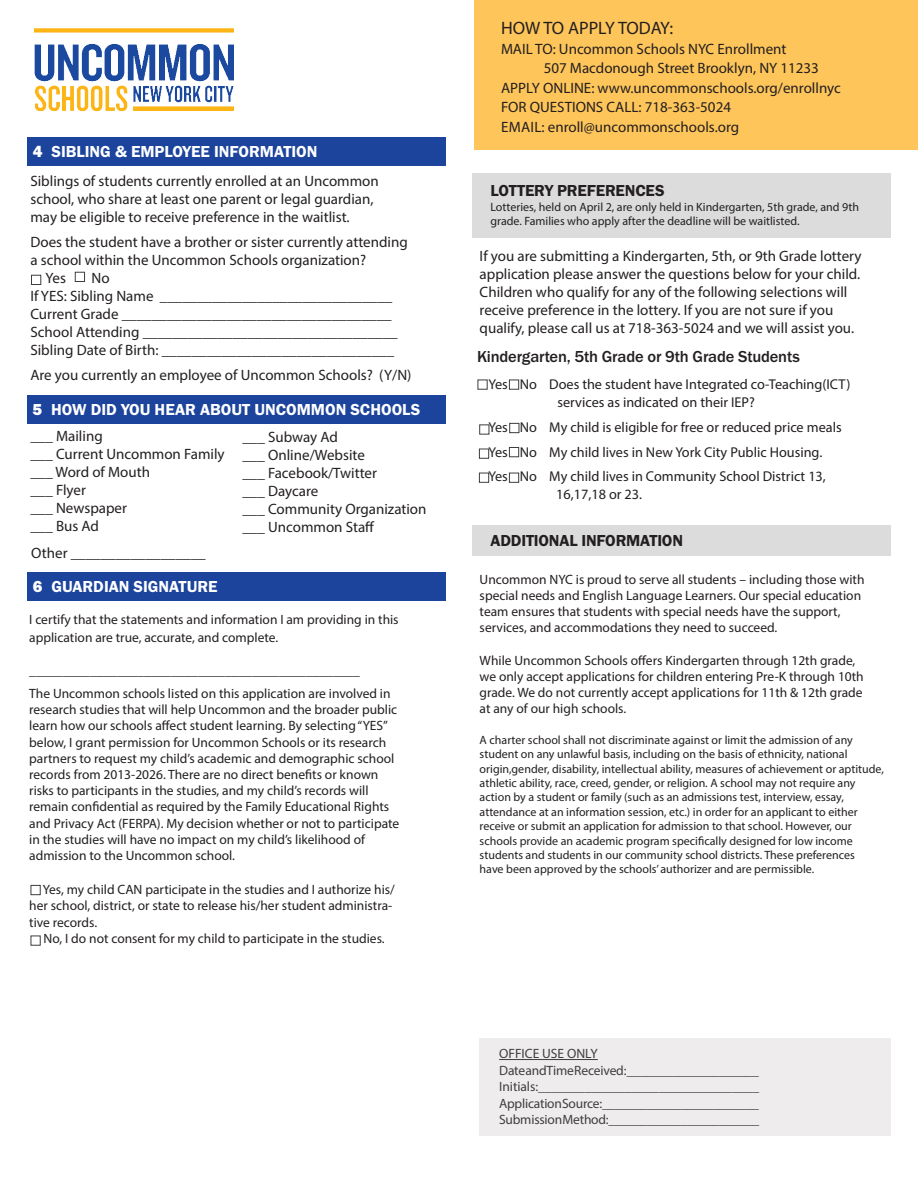
<style>
.page{position:relative;width:918px;height:1188px;background:#fff}
.page>*{position:absolute;margin:0;border:0;box-sizing:border-box;transform-origin:0 0}
.t1{font:18px "Myriad Pro";color:#231f20}
.Section_Header{font:16.5px "Franklin Gothic URW Dem";color:#fff}
.Section_Header-2{font:16.5px "Franklin Gothic URW Dem";letter-spacing:-.01em;color:#231f20}
.Section_Header-3{font:500 16.5px "Franklin Gothic URW";letter-spacing:-.01em;color:#231f20}
.Form_Body_Text{font:15px/18px "Myriad Pro";color:#231f20}
.Form_Body_Text-2{font:14.25px/18px "Myriad Pro";color:#231f20}
.Form_Body_Text_Small{font:13.5px/16.2px "Myriad Pro";color:#231f20}
.Form_Body_Text_Small-2{font:13.5px "Myriad Pro";letter-spacing:-.015em;color:#3e3e3f}
.Form_Body_Text-3{font:13.5px/18px "Myriad Pro";color:#231f20}
.Form_Body_Text_Small-3{font:12px/14.4px "Myriad Pro";color:#231f20}
.Form_Body_Text-4{font:12px/14.4px "Myriad Pro";color:#231f20}
.s1{font-family:"Franklin Gothic URW Hea"}
</style>
<div class="page">
<div style="left:472px;top:173px;width:419px;height:65px;background:#dcdcdd"></div>
<div style="left:472px;top:525px;width:419px;height:31px;background:#dcdcdd"></div>
<div style="left:509px;top:380px;width:10px;height:9px;border:1px solid #3e3e3f"></div>
<div style="left:479px;top:449px;width:10px;height:9px;border:1px solid #3e3e3f"></div>
<div style="left:509px;top:447px;width:10px;height:10px;border:1px solid #3e3e3f"></div>
<div style="left:479px;top:473px;width:10px;height:10px;border:1px solid #3e3e3f"></div>
<div style="left:509px;top:473px;width:10px;height:10px;border:1px solid #3e3e3f"></div>
<div style="left:510px;top:423px;width:9px;height:10px;border:1px solid #3e3e3f"></div>
<div style="left:474px;top:0;width:444px;height:150px;background:#fec55a"></div>
<img style="left:34px;top:28px;width:200px;height:84px">
<div style="left:27px;top:138px;width:419px;height:28px;background:#1c449c"></div>
<div style="left:31px;top:275px;width:10px;height:10px;border:1px solid #3e3e3f"></div>
<div style="left:75px;top:272px;width:10px;height:10px;border:1px solid #3e3e3f"></div>
<div style="left:31px;top:885px;width:9px;height:10px;border:1px solid #3e3e3f"></div>
<div style="left:480px;top:1038px;width:411px;height:98px;background:#efecee"></div>
<hr style="left:499px;top:1059px;width:99px;height:1px;background:#3e3e3f">
<div style="left:27px;top:395px;width:418px;height:28px;background:#1c449c"></div>
<div style="left:27px;top:573px;width:419px;height:28px;background:#1c449c"></div>
<p class="Section_Header" style="left:33px;top:142px;width:286px"><span class="s1">4</span> SIBLING &amp; EMPLOYEE INFORMATION</p>
<p class="Form_Body_Text" style="left:30px;top:172px;width:350px">Siblings of students currently enrolled at an Uncommon school, who share at least one parent or legal guardian, may be eligible to receive preference in the waitlist.</p>
<p class="Form_Body_Text" style="left:30px;top:233px;width:379px">Does the student have a brother or sister currently attending a school within the Uncommon Schools organization?</p>
<p class="Form_Body_Text" style="left:46px;top:269px;width:22px">Yes</p>
<p class="Form_Body_Text" style="left:91px;top:269px;width:20px">No</p>
<p class="Form_Body_Text" style="left:30px;top:287px;width:364px">If YES: Sibling Name _______________________________<br>Current Grade ____________________________________</p>
<p class="Form_Body_Text" style="left:30px;top:323px;width:369px">School Attending __________________________________</p>
<p class="Form_Body_Text" style="left:30px;top:341px;width:365px">Sibling Date of Birth: _______________________________</p>
<p class="Form_Body_Text" style="left:30px;top:366px;width:383px">Are you currently an employee of Uncommon Schools? (Y/N)</p>
<p class="Section_Header" style="left:33px;top:399px;width:389px"><span class="s1">5</span> HOW DID YOU HEAR ABOUT UNCOMMON SCHOOLS</p>
<p class="Form_Body_Text" style="left:242px;top:428px;width:97px">___ Subway Ad</p>
<p class="Form_Body_Text" style="left:242px;top:446px;width:124px">___ Online/Website</p>
<p class="Form_Body_Text" style="left:242px;top:464px;width:136px">___ Facebook/Twitter</p>
<p class="Form_Body_Text" style="left:242px;top:482px;width:77px">___ Daycare</p>
<p class="Form_Body_Text" style="left:242px;top:500px;width:186px">___ Community Organization</p>
<p class="Form_Body_Text" style="left:242px;top:518px;width:134px">___ Uncommon Staff</p>
<p class="Form_Body_Text" style="left:30px;top:427px;width:74px">___ Mailing</p>
<p class="Form_Body_Text" style="left:30px;top:445px;width:196px">___ Current Uncommon Family</p>
<p class="Form_Body_Text" style="left:30px;top:463px;width:121px">___ Word of Mouth</p>
<p class="Form_Body_Text" style="left:30px;top:481px;width:57px">___ Flyer</p>
<p class="Form_Body_Text" style="left:30px;top:499px;width:98px">___ Newspaper</p>
<p class="Form_Body_Text" style="left:30px;top:517px;width:70px">___ Bus Ad</p>
<p class="Form_Body_Text" style="left:31px;top:544px;width:176px">Other __________________</p>
<p class="Section_Header" style="left:33px;top:577px;width:186px"><span class="s1">6</span> GUARDIAN SIGNATURE</p>
<p class="Form_Body_Text-3" style="left:29px;top:610px;width:371px">I certify that the statements and information I am providing in this application are true, accurate, and complete.</p>
<p class="Form_Body_Text-3" style="left:29px;top:661px;width:332px">_________________________________________________</p>
<p class="Form_Body_Text_Small" style="left:29px;top:685px;width:372px">The Uncommon schools listed on this application are involved in research studies that will help Uncommon and the broader public learn how our schools affect student learning. By selecting “YES” below, I grant permission for Uncommon Schools or its research partners to request my child’s academic and demographic school records from 2013-2026. There are no direct benefits or known risks to participants in the studies, and my child’s records will remain confidential as required by the Family Educational Rights and Privacy Act (FERPA). My decision whether or not to participate in the studies will have no impact on my child’s likelihood of admission to the Uncommon school.</p>
<p class="Form_Body_Text_Small" style="left:29px;top:881px;width:367px;text-indent:14px">Yes, my child CAN participate in the studies and I authorize his/ her school, district, or state to release his/her student administra&shy;tive records.</p>
<p class="Form_Body_Text_Small" style="left:44px;top:930px;width:343px">No, I do not consent for my child to participate in the studies.</p>
<p class="t1" style="left:501px;top:17px;width:174px">HOW TO APPLY TODAY:</p>
<p class="Form_Body_Text" style="left:501px;top:39px;width:287px">MAIL TO: Uncommon Schools NYC Enrollment</p>
<p class="Form_Body_Text" style="left:544px;top:59px;width:277px">507 Macdonough Street Brooklyn, NY 11233</p>
<p class="Form_Body_Text" style="left:501px;top:78px;width:341px">APPLY ONLINE: www.uncommonschools.org/enrollnyc</p>
<p class="Form_Body_Text" style="left:501px;top:98px;width:232px">FOR QUESTIONS CALL: 718-363-5024</p>
<p class="Form_Body_Text" style="left:501px;top:117px;width:240px">EMAIL: enroll@uncommonschools.org</p>
<p class="Section_Header-2" style="left:490px;top:180px;width:176px">LOTTERY PREFERENCES</p>
<p class="Form_Body_Text-4" style="left:490px;top:200px;width:370px">Lotteries, held on April 2, are only held in Kindergarten, 5th grade, and 9th grade. Families who apply after the deadline will be waitlisted.</p>
<p class="Form_Body_Text" style="left:480px;top:247px;width:383px">If you are submitting a Kindergarten, 5th, or 9th Grade lottery application please answer the questions below for your child.<br>Children who qualify for any of the following selections will receive preference in the lottery. If you are not sure if you qualify, please call us at 718-363-5024 and we will assist you.</p>
<p class="Section_Header-3" style="left:477px;top:347px;width:324px">Kindergarten, 5th Grade or 9th Grade Students</p>
<p class="Form_Body_Text-2" style="left:557px;top:375px;width:295px;text-indent:-69px">Yes No Does the student have Integrated co-Teaching(ICT) services as indicated on their IEP?</p>
<p class="Form_Body_Text-2" style="left:488px;top:418px;width:355px">Yes No My child is eligible for free or reduced price meals</p>
<p class="Form_Body_Text-2" style="left:488px;top:443px;width:335px">Yes No My child lives in New York City Public Housing.</p>
<p class="Form_Body_Text-2" style="left:556px;top:467px;width:271px;text-indent:-68px">Yes No My child lives in Community School District 13,<br>16,17,18 or 23.</p>
<p class="Section_Header-2" style="left:490px;top:530px;width:194px">ADDITIONAL INFORMATION</p>
<p class="Form_Body_Text_Small" style="left:480px;top:571px;width:386px">Uncommon NYC is proud to serve all students – including those with special needs and English Language Learners. Our special education team ensures that students with special needs have the support, services, and accommodations they need to succeed.</p>
<p class="Form_Body_Text_Small" style="left:480px;top:652px;width:386px">While Uncommon Schools offers Kindergarten through 12th grade, we only accept applications for children entering Pre-K through 10th grade. We do not currently accept applications for 11th &amp; 12th grade at any of our high schools.</p>
<p class="Form_Body_Text_Small-3" style="left:480px;top:732px;width:406px">A charter school shall not discriminate against or limit the admission of any student on any unlawful basis, including on the basis of ethnicity, national origin,gender, disability, intellectual ability, measures of achievement or aptitude, athletic ability, race, creed, gender, or religion. A school may not require any action by a student or family (such as an admissions test, interview, essay, attendance at an information session, etc.) in order for an applicant to either receive or submit an application for admission to that school. However, our schools provide an academic program specifically designed for low income students and students in our community school districts. These preferences<br>have been approved by the schools’ authorizer and are permissible.</p>
<p class="Form_Body_Text_Small-2" style="left:499px;top:1045px;width:100px">OFFICE USE ONLY</p>
<p class="Form_Body_Text_Small-2" style="left:499px;top:1062px;width:261px">Date and Time Received: ____________________</p>
<p class="Form_Body_Text_Small-2" style="left:499px;top:1078px;width:262px">Initials:_________________________________</p>
<p class="Form_Body_Text_Small-2" style="left:499px;top:1095px;width:261px">Application Source:________________________</p>
<p class="Form_Body_Text_Small-2" style="left:499px;top:1111px;width:262px">Submission Method:_______________________</p>
</div>
